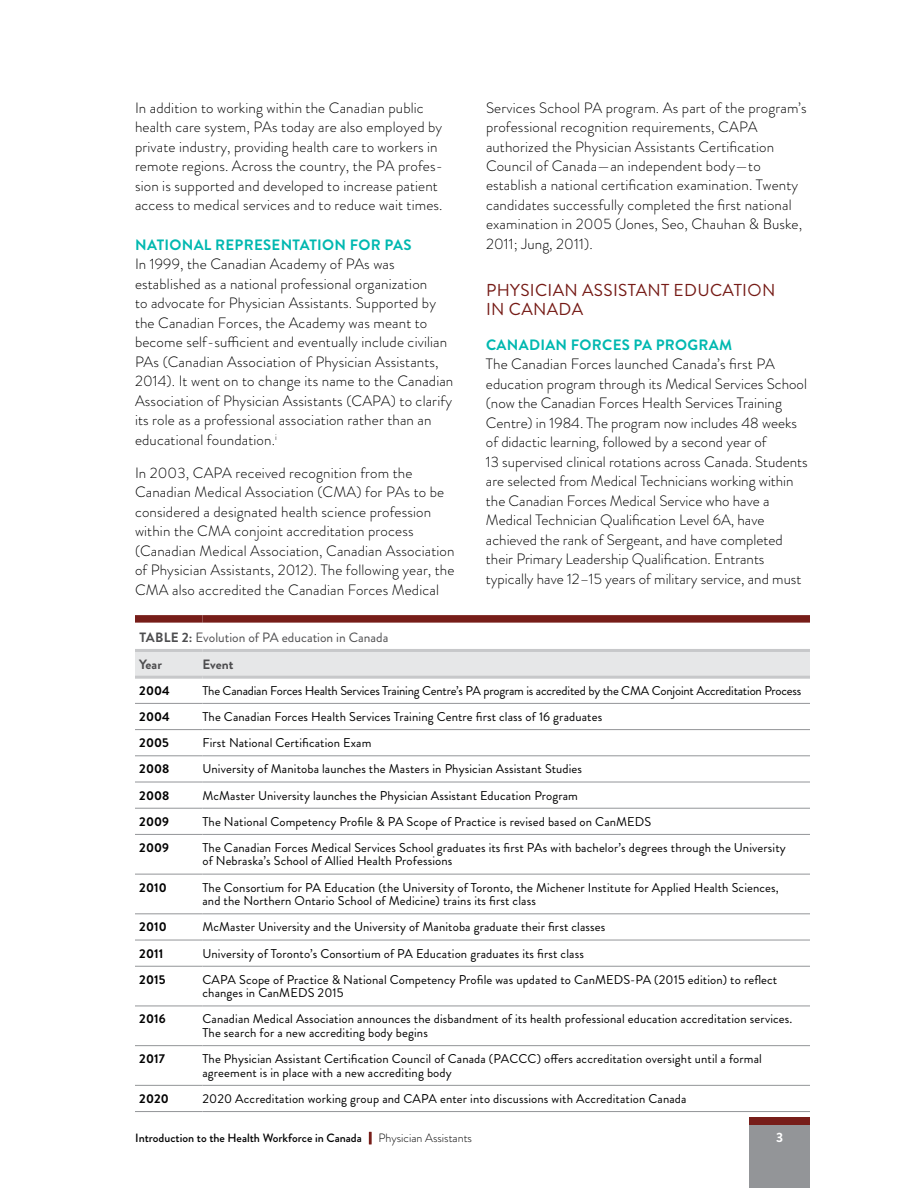
<style>
.page{position:relative;width:918px;height:1188px;background:#fff}
.page>*{position:absolute;margin:0;border:0;box-sizing:border-box;transform-origin:0 0}
.t1{font:17.25px/19.5px "Brandon Grotesque";letter-spacing:.02em;color:#751a15}
.t2{font:300 15px/19.5px "Brandon Grotesque";letter-spacing:.01em;color:#000}
.t3{font:700 15px "Brandon Grotesque";letter-spacing:.02em;color:#00b8b0}
.t4{font:13.5px/26.7px "Brandon Grotesque";color:#4d4d4f}
.t5{font:700 13.5px "Brandon Grotesque";color:#4d4d4f}
.t6{font:700 13.5px "Brandon Grotesque";color:#fff}
.t7{font:12.75px/13.5px "Brandon Grotesque";letter-spacing:.01em;color:#000}
.t8{font:12.75px "Brandon Grotesque";letter-spacing:-.015em;color:#000}
.t9{font:700 12.75px "Brandon Grotesque";letter-spacing:.01em;color:#000}
.t10{font:500 12px "Brandon Grotesque";color:#000}
.s1{font-weight:700}
.s2{color:#771d19}
.s3{font-weight:300}
</style>
<div class="page">
<div style="left:749px;top:1124px;width:61px;height:64px;background:#939598"></div>
<div style="left:749px;top:1117px;width:61px;height:7px;background:#771d19"></div>
<div style="left:135px;top:652px;width:675px;height:24px;background:#e6e7e8"></div>
<hr style="left:135px;top:703px;width:67px;height:1px;background:#939598">
<hr style="left:202px;top:703px;width:608px;height:1px;background:#939598">
<hr style="left:135px;top:729px;width:67px;height:1px;background:#939598">
<hr style="left:202px;top:729px;width:608px;height:1px;background:#939598">
<hr style="left:135px;top:755px;width:67px;height:1px;background:#939598">
<hr style="left:202px;top:755px;width:608px;height:1px;background:#939598">
<hr style="left:135px;top:782px;width:67px;height:1px;background:#939598">
<hr style="left:202px;top:782px;width:608px;height:1px;background:#939598">
<hr style="left:135px;top:808px;width:67px;height:1px;background:#939598">
<hr style="left:202px;top:808px;width:608px;height:1px;background:#939598">
<hr style="left:135px;top:834px;width:67px;height:1px;background:#939598">
<hr style="left:202px;top:834px;width:608px;height:1px;background:#939598">
<hr style="left:135px;top:874px;width:67px;height:1px;background:#939598">
<hr style="left:202px;top:874px;width:608px;height:1px;background:#939598">
<hr style="left:135px;top:913px;width:67px;height:1px;background:#939598">
<hr style="left:202px;top:913px;width:608px;height:1px;background:#939598">
<hr style="left:135px;top:940px;width:67px;height:1px;background:#939598">
<hr style="left:202px;top:940px;width:608px;height:1px;background:#939598">
<hr style="left:135px;top:966px;width:67px;height:1px;background:#939598">
<hr style="left:202px;top:966px;width:608px;height:1px;background:#939598">
<hr style="left:135px;top:1006px;width:67px;height:1px;background:#939598">
<hr style="left:202px;top:1006px;width:608px;height:1px;background:#939598">
<hr style="left:135px;top:1045px;width:67px;height:1px;background:#939598">
<hr style="left:202px;top:1045px;width:608px;height:1px;background:#939598">
<hr style="left:135px;top:1085px;width:67px;height:1px;background:#939598">
<hr style="left:202px;top:1085px;width:608px;height:1px;background:#939598">
<hr style="left:135px;top:1111px;width:67px;height:1px;background:#939598">
<hr style="left:202px;top:1111px;width:608px;height:1px;background:#939598">
<div style="left:135px;top:615px;width:67px;height:8px;background:#771d19"></div>
<div style="left:202px;top:615px;width:608px;height:8px;background:#771d19"></div>
<hr style="left:135px;top:649px;width:67px;height:3px;background:#c7c8ca">
<hr style="left:202px;top:649px;width:608px;height:3px;background:#c7c8ca">
<hr style="left:135px;top:676px;width:67px;height:3px;background:#c7c8ca">
<hr style="left:202px;top:676px;width:608px;height:3px;background:#c7c8ca">
<p class="t2" style="left:135px;top:98px;width:309px">In addition to working within the Canadian public health care system, PAs today are also employed by private industry, providing health care to workers in remote regions. Across the country, the PA profes&shy;sion is supported and developed to increase patient access to medical services and to reduce wait times.</p>
<p class="t3" style="left:135px;top:234px;width:278px">NATIONAL REPRESENTATION FOR PAS</p>
<p class="t2" style="left:135px;top:254px;width:320px">In 1999, the Canadian Academy of PAs was established as a national professional organization<br>to advocate for Physician Assistants. Supported by the Canadian Forces, the Academy was meant to become self-sufficient and eventually include civilian PAs (Canadian Association of Physician Assistants, 2014). It went on to change its name to the Canadian Association of Physician Assistants (CAPA) to clarify its role as a professional association rather than an educational foundation.<sup>i</sup></p>
<p class="t2" style="left:135px;top:463px;width:321px">In 2003, CAPA received recognition from the Canadian Medical Association (CMA) for PAs to be considered a designated health science profession within the CMA conjoint accreditation process (Canadian Medical Association, Canadian Association of Physician Assistants, 2012). The following year, the CMA also accredited the Canadian Forces Medical</p>
<p class="t4" style="left:139px;top:624px;width:251px"><span class="s1">TABLE 2:</span> Evolution of PA education in Canada<br><span class="s1">Year</span></p>
<p class="t5" style="left:202px;top:654px;width:32px">Event</p>
<p class="t2" style="left:486px;top:98px;width:322px">Services School PA program. As part of the program’s professional recognition requirements, CAPA authorized the Physician Assistants Certification Council of Canada—an independent body—to establish a national certification examination. Twenty candidates successfully completed the first national examination in 2005 (Jones, Seo, Chauhan &amp; Buske, 2011; Jung, 2011).</p>
<p class="t1" style="left:486px;top:280px;width:291px">PHYSICIAN ASSISTANT EDUCATION<br>IN CANADA</p>
<p class="t3" style="left:486px;top:334px;width:248px">CANADIAN FORCES PA PROGRAM</p>
<p class="t2" style="left:486px;top:355px;width:323px">The Canadian Forces launched Canada’s first PA education program through its Medical Services School (now the Canadian Forces Health Services Training Centre) in 1984. The program now includes 48 weeks of didactic learning, followed by a second year of<br>13 supervised clinical rotations across Canada. Students are selected from Medical Technicians working within the Canadian Forces Medical Service who have a Medical Technician Qualification Level 6A, have achieved the rank of Sergeant, and have completed their Primary Leadership Qualification. Entrants typically have 12–15 years of military service, and must</p>
<p class="t9" style="left:139px;top:681px;width:32px">2004</p>
<p class="t8" style="left:202px;top:682px;width:600px">The Canadian Forces Health Services Training Centre’s PA program is accredited by the CMA Conjoint Accreditation Process</p>
<p class="t9" style="left:139px;top:708px;width:32px">2004</p>
<p class="t7" style="left:202px;top:710px;width:401px">The Canadian Forces Health Services Training Centre first class of 16 graduates</p>
<p class="t9" style="left:139px;top:734px;width:31px">2005</p>
<p class="t7" style="left:202px;top:736px;width:170px">First National Certification Exam</p>
<p class="t9" style="left:139px;top:760px;width:32px">2008</p>
<p class="t7" style="left:202px;top:762px;width:381px">University of Manitoba launches the Masters in Physician Assistant Studies</p>
<p class="t9" style="left:139px;top:786px;width:32px">2008</p>
<p class="t7" style="left:202px;top:789px;width:377px">McMaster University launches the Physician Assistant Education Program</p>
<p class="t9" style="left:139px;top:812px;width:31px">2009</p>
<p class="t7" style="left:202px;top:815px;width:450px">The National Competency Profile &amp; PA Scope of Practice is revised based on CanMEDS</p>
<p class="t9" style="left:139px;top:839px;width:31px">2009</p>
<p class="t7" style="left:202px;top:841px;width:585px">The Canadian Forces Medical Services School graduates its first PAs with bachelor’s degrees through the University of Nebraska’s School of Allied Health Professions</p>
<p class="t9" style="left:139px;top:878px;width:29px">2010</p>
<p class="t7" style="left:202px;top:881px;width:578px">The Consortium for PA Education (the University of Toronto, the Michener Institute for Applied Health Sciences, and the Northern Ontario School of Medicine) trains its first class</p>
<p class="t9" style="left:139px;top:918px;width:29px">2010</p>
<p class="t7" style="left:202px;top:920px;width:404px">McMaster University and the University of Manitoba graduate their first classes</p>
<p class="t9" style="left:139px;top:944px;width:26px">2011</p>
<p class="t7" style="left:202px;top:947px;width:383px">University of Toronto’s Consortium of PA Education graduates its first class</p>
<p class="t9" style="left:139px;top:970px;width:28px">2015</p>
<p class="t7" style="left:202px;top:973px;width:576px">CAPA Scope of Practice &amp; National Competency Profile was updated to CanMEDS-PA (2015 edition) to reflect changes in CanMEDS 2015</p>
<p class="t9" style="left:139px;top:1010px;width:28px">2016</p>
<p class="t7" style="left:202px;top:1013px;width:591px">Canadian Medical Association announces the disbandment of its health professional education accreditation services.<br>The search for a new accrediting body begins</p>
<p class="t9" style="left:139px;top:1050px;width:27px">2017</p>
<p class="t7" style="left:202px;top:1052px;width:561px">The Physician Assistant Certification Council of Canada (PACCC) offers accreditation oversight until a formal agreement is in place with a new accrediting body</p>
<p class="t9" style="left:139px;top:1090px;width:31px">2020</p>
<p class="t7" style="left:202px;top:1092px;width:486px">2020 Accreditation working group and CAPA enter into discussions with Accreditation Canada</p>
<p class="t10" style="left:135px;top:1130px;width:338px">Introduction to the Health Workforce in Canada <span class="s2">|</span><span class="s3">Physician Assistants</span></p>
<p class="t6" style="left:776px;top:1128px;width:9px">3</p>
</div>
